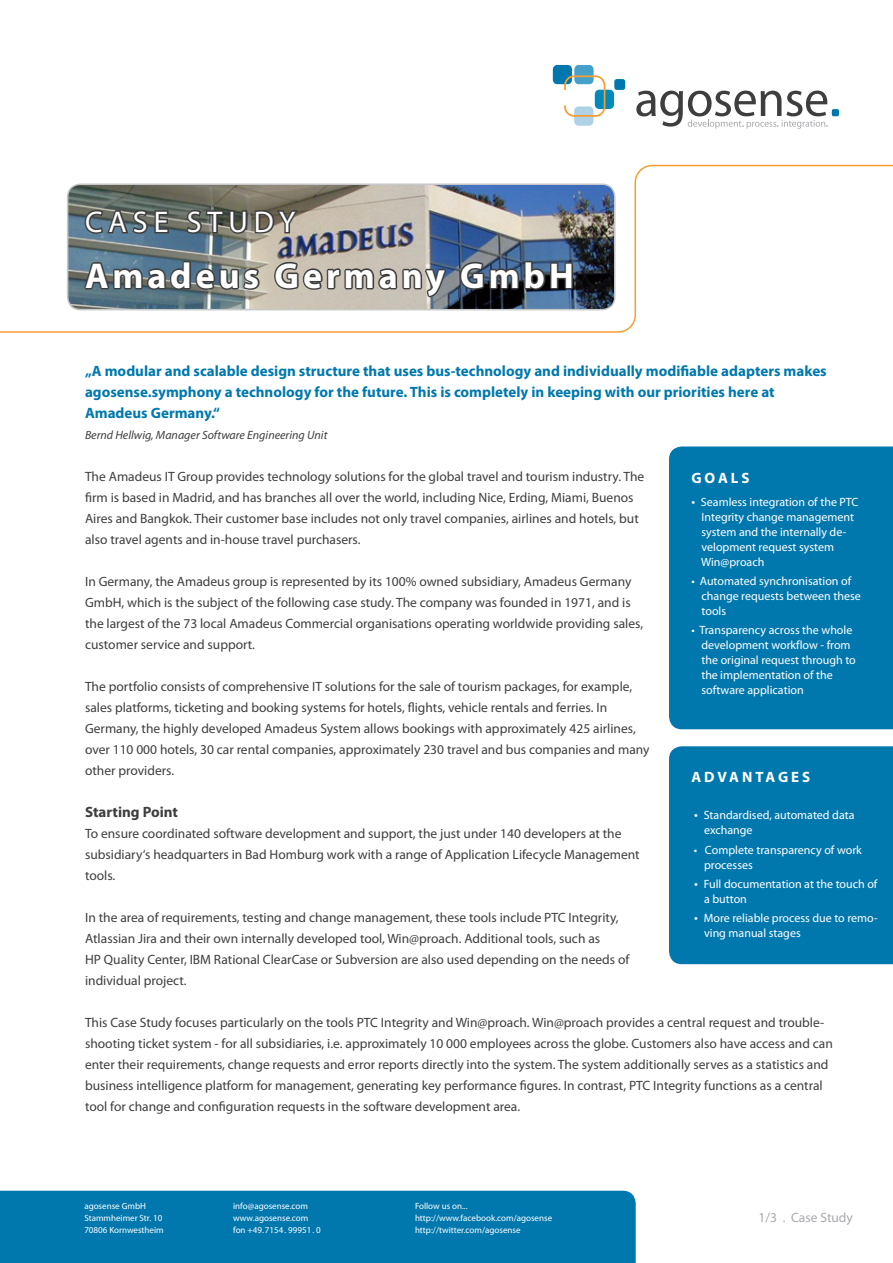
<style>
.page{position:relative;width:893px;height:1263px;background:#fff}
.page>*{position:absolute;margin:0;border:0;box-sizing:border-box;transform-origin:0 0}
.t1{font:700 36px "Myriad Pro";letter-spacing:.11em;color:#fff}
.t2{font:30px "Myriad Pro";letter-spacing:.2em;color:#fff}
.t3{font:700 15px/21px "Myriad Pro";color:#0078ae}
.t4{font:700 15px "Myriad Pro";letter-spacing:.2em;color:#fff}
.t5{font:700 15px "Myriad Pro";color:#3e3e3f}
.t6{font:13.5px/21px "Myriad Pro";color:#3e3e3f}
.t7{font:13.5px "Myriad Pro";color:#a8a9ad}
.t8{font:12px/15px "Myriad Pro";color:#fff}
.t9{font:italic 12px "Myriad Pro";color:#3e3e3f}
.t10{font:9px/12px "Myriad Pro";color:#fff}
.s1{font-size:13.5px}
</style>
<div class="page">
<svg style="left:0;top:165px;width:893px;height:168px"></svg>
<div style="left:0;top:1191px;width:636px;height:72px;background:#0078ae"></div>
<div style="left:832px;top:109px;width:7px;height:7px;background:#0078ae;border-radius:2px"></div>
<div style="left:553px;top:65px;width:19px;height:19px;background:#0078ae;border-radius:4px"></div>
<div style="left:574px;top:65px;width:20px;height:19px;background:#45a0ca;border-radius:4px"></div>
<div style="left:595px;top:90px;width:19px;height:19px;background:#018abb;border-radius:4px"></div>
<div style="left:574px;top:106px;width:19px;height:20px;background:#aed1e7;border-radius:4px"></div>
<div style="left:614px;top:79px;width:11px;height:11px;background:#0078ae;border-radius:2px"></div>
<svg style="left:564px;top:75px;width:41px;height:42px"></svg>
<svg style="left:636px;top:91px;width:192px;height:38px"></svg>
<img style="left:68px;top:184px;width:547px;height:126px">
<div style="left:67px;top:183px;width:548px;height:127px;border:2px solid #c7c8ca;border-radius:13px"></div>
<div style="left:669px;top:446px;width:224px;height:283px;background:#0078ae"></div>
<div style="left:669px;top:746px;width:224px;height:218px;background:#0078ae"></div>
<svg style="left:83px;top:190px;width:87px;height:45px;background:#576261"></svg>
<svg style="left:184px;top:208px;width:116px;height:29px;background:#66665e"></svg>
<svg style="left:82px;top:243px;width:179px;height:48px;background:#667479"></svg>
<svg style="left:273px;top:260px;width:176px;height:39px;background:#98948e"></svg>
<img style="left:458px;top:216px;width:116px;height:75px">
<p class="t2" style="left:85px;top:203px;width:212px">CASE STUDY</p>
<p class="t1" style="left:85px;top:252px;width:490px">Amadeus Germany GmbH</p>
<p class="t3" style="left:85px;top:360px;width:743px">„A modular and scalable design structure that uses bus-technology and individually modifiable adapters makes agosense.symphony a technology for the future. This is completely in keeping with our priorities here at</p>
<p class="t3" style="left:85px;top:402px;width:136px">Amadeus Germany.“</p>
<p class="t9" style="left:85px;top:427px;width:244px">Bernd Hellwig, Manager Software Engineering Unit</p>
<p class="t6" style="left:85px;top:466px;width:561px">The Amadeus IT Group provides technology solutions for the global travel and tourism industry. The firm is based in Madrid, and has branches all over the world, including Nice, Erding, Miami, Buenos Aires and Bangkok. Their customer base includes not only travel companies, airlines and hotels, but also travel agents and in-house travel purchasers.</p>
<p class="t6" style="left:85px;top:571px;width:560px">In Germany, the Amadeus group is represented by its 100% owned subsidiary, Amadeus Germany GmbH, which is the subject of the following case study. The company was founded in 1971, and is the largest of the 73 local Amadeus Commercial organisations operating worldwide providing sales, customer service and support.</p>
<p class="t6" style="left:85px;top:676px;width:549px">The portfolio consists of comprehensive IT solutions for the sale of tourism packages, for example, sales platforms, ticketing and booking systems for hotels, flights, vehicle rentals and ferries. In</p>
<p class="t6" style="left:85px;top:718px;width:566px">Germany, the highly developed Amadeus System allows bookings with approximately 425 airlines, over 110 000 hotels, 30 car rental companies, approximately 230 travel and bus companies and many other providers.</p>
<p class="t5" style="left:85px;top:802px;width:95px">Starting Point</p>
<p class="t6" style="left:85px;top:823px;width:556px">To ensure coordinated software development and support, the just under 140 developers at the subsidiary‘s headquarters in Bad Homburg work with a range of Application Lifecycle Management tools.</p>
<p class="t6" style="left:85px;top:907px;width:535px">In the area of requirements, testing and change management, these tools include PTC Integrity,</p>
<p class="t6" style="left:85px;top:928px;width:517px">Atlassian Jira and their own internally developed tool, Win@proach. Additional tools, such as</p>
<p class="t6" style="left:85px;top:949px;width:546px">HP Quality Center, IBM Rational ClearCase or Subversion are also used depending on the needs of individual project.</p>
<p class="t6" style="left:85px;top:1012px;width:749px">This Case Study focuses particularly on the tools PTC Integrity and Win@proach. Win@proach provides a central request and trouble&shy;shooting ticket system - for all subsidiaries, i.e. approximately 10 000 employees across the globe. Customers also have access and can enter their requirements, change requests and error reports directly into the system. The system additionally serves as a statistics and business intelligence platform for management, generating key performance figures. In contrast, PTC Integrity functions as a central tool for change and configuration requests in the software development area.</p>
<p class="t4" style="left:691px;top:468px;width:60px">GOALS</p>
<p class="t8" style="left:701px;top:494px;width:159px;text-indent:-10px"><span class="s1">•</span> Seamless integration of the PTC<br>Integrity change management system and the internally de&shy;velopment request system<br>Win@proach</p>
<p class="t8" style="left:701px;top:573px;width:161px;text-indent:-10px">• Automated synchronisation of change requests between these tools</p>
<p class="t8" style="left:701px;top:622px;width:156px;text-indent:-10px">• Transparency across the whole development workflow - from the original request through to the implementation of the</p>
<p class="t8" style="left:701px;top:682px;width:104px">software application</p>
<p class="t4" style="left:691px;top:767px;width:121px">ADVANTAGES</p>
<p class="t8" style="left:704px;top:807px;width:152px;text-indent:-10px"><span class="s1">•</span> Standardised, automated data exchange</p>
<p class="t8" style="left:704px;top:842px;width:159px;text-indent:-10px">• Complete transparency of work processes</p>
<p class="t8" style="left:704px;top:876px;width:175px;text-indent:-10px"><span class="s1">•</span> Full documentation at the touch of a button</p>
<p class="t8" style="left:704px;top:910px;width:175px;text-indent:-10px"><span class="s1">•</span> More reliable process due to remo&shy;ving manual stages</p>
<p class="t10" style="left:84px;top:1199px;width:63px">agosense GmbH</p>
<p class="t10" style="left:84px;top:1211px;width:81px">Stammheimer Str. 10<br>70806 Kornwestheim</p>
<p class="t10" style="left:233px;top:1199px;width:76px">info@agosense.com</p>
<p class="t10" style="left:233px;top:1211px;width:77px">www.agosense.com</p>
<p class="t10" style="left:233px;top:1223px;width:89px">fon +49. 7154 . 99951 . 0</p>
<p class="t10" style="left:415px;top:1199px;width:54px">Follow us on...</p>
<p class="t10" style="left:415px;top:1211px;width:139px">http://www.facebook.com/agosense http://twitter.com/agosense</p>
<p class="t7" style="left:758px;top:1209px;width:96px">1/3 . Case Study</p>
</div>
